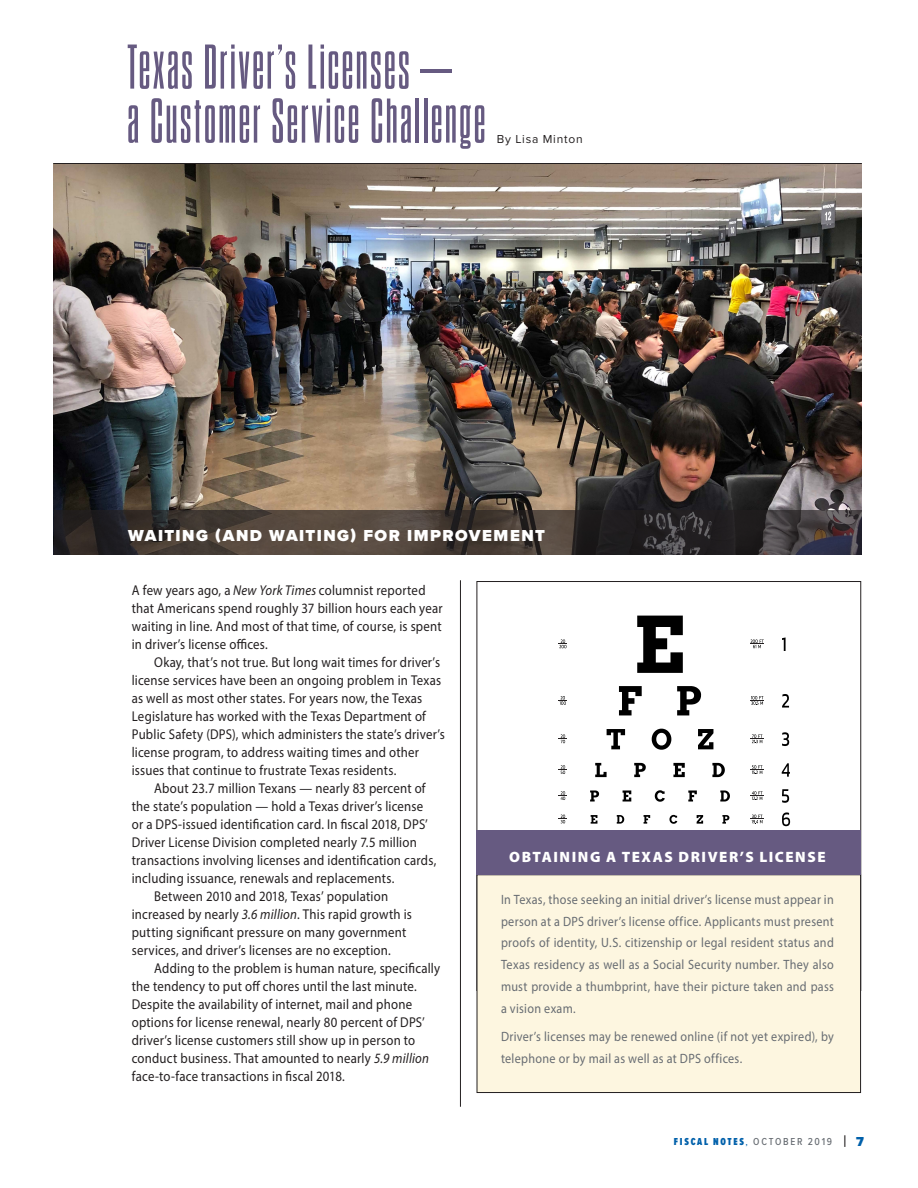
<style>
.page{position:relative;width:918px;height:1188px;background:#fff}
.page>*{position:absolute;margin:0;border:0;box-sizing:border-box;transform-origin:0 0}
.so_storyHead{font:700 63px/54px "Dharma Gothic C";letter-spacing:.045em;color:#665a81}
.so_storySubhead{font:900 16.5px "Proxima Nova";letter-spacing:.095em;color:#fff}
.so_sidebar_TITLE_gar{font:900 15px "Myriad Pro";letter-spacing:.105em;color:#fff}
.so_body_indent{font:14.25px/18px "Myriad Pro";letter-spacing:.015em;color:#231f20;scale:.9 1}
.so_Body{font:14.25px/18px "Myriad Pro";letter-spacing:.015em;color:#231f20;scale:.9 1}
.so_sidebar_Text{font:13.5px/21.8px "Myriad Pro";letter-spacing:.025em;color:#676c72;text-align:justify;scale:.9 1}
.so_storyHead-2{font:12px "Proxima Nova";letter-spacing:.065em;color:#231f20}
.t1{font:900 10.5px "Proxima Nova Ex Cn";letter-spacing:.165em;color:#0060aa}
.s1{font-style:italic}
.s2{font-family:"Proxima Nova Cond";font-weight:400}
.s3{font-family:"Proxima Nova Cond";font-weight:500;color:#676c72}
.s4{font-family:"Roboto Slab";font-weight:400;font-size:13.5px;color:#231f20}
.s5{font-family:"Proxima Nova";font-size:13.5px}
</style>
<div class="page">
<img style="left:53px;top:164px;width:809px;height:391px">
<svg style="left:782px;top:637px;width:4px;height:14px"></svg>
<svg style="left:782px;top:694px;width:7px;height:14px"></svg>
<svg style="left:782px;top:732px;width:7px;height:14px"></svg>
<svg style="left:782px;top:763px;width:8px;height:14px"></svg>
<svg style="left:782px;top:789px;width:7px;height:14px"></svg>
<svg style="left:782px;top:812px;width:8px;height:14px"></svg>
<svg style="left:637px;top:616px;width:46px;height:57px"></svg>
<svg style="left:607px;top:729px;width:18px;height:20px"></svg>
<svg style="left:652px;top:729px;width:19px;height:21px"></svg>
<svg style="left:698px;top:729px;width:15px;height:20px"></svg>
<svg style="left:595px;top:763px;width:12px;height:14px"></svg>
<svg style="left:634px;top:763px;width:12px;height:14px"></svg>
<svg style="left:673px;top:763px;width:12px;height:14px"></svg>
<svg style="left:712px;top:763px;width:13px;height:14px"></svg>
<svg style="left:591px;top:815px;width:6px;height:9px"></svg>
<svg style="left:617px;top:815px;width:7px;height:9px"></svg>
<svg style="left:644px;top:815px;width:6px;height:9px"></svg>
<svg style="left:669px;top:815px;width:8px;height:9px"></svg>
<svg style="left:697px;top:815px;width:6px;height:9px"></svg>
<svg style="left:722px;top:815px;width:7px;height:9px"></svg>
<svg style="left:590px;top:790px;width:9px;height:12px"></svg>
<svg style="left:623px;top:790px;width:8px;height:12px"></svg>
<svg style="left:655px;top:790px;width:10px;height:12px"></svg>
<svg style="left:688px;top:790px;width:9px;height:12px"></svg>
<svg style="left:720px;top:790px;width:10px;height:12px"></svg>
<svg style="left:619px;top:686px;width:23px;height:29px"></svg>
<svg style="left:677px;top:686px;width:24px;height:29px"></svg>
<svg style="left:750px;top:640px;width:14px;height:8px"></svg>
<svg style="left:750px;top:696px;width:14px;height:9px"></svg>
<svg style="left:750px;top:734px;width:14px;height:10px"></svg>
<svg style="left:750px;top:765px;width:14px;height:9px"></svg>
<svg style="left:750px;top:791px;width:14px;height:9px"></svg>
<svg style="left:750px;top:815px;width:14px;height:9px"></svg>
<svg style="left:558px;top:640px;width:9px;height:8px"></svg>
<svg style="left:558px;top:696px;width:9px;height:9px"></svg>
<svg style="left:558px;top:734px;width:9px;height:9px"></svg>
<svg style="left:558px;top:765px;width:9px;height:9px"></svg>
<svg style="left:558px;top:791px;width:9px;height:9px"></svg>
<svg style="left:558px;top:815px;width:9px;height:8px"></svg>
<div style="left:477px;top:875px;width:384px;height:218px;background:#fdf6e0"></div>
<div style="left:477px;top:875px;width:384px;height:218px;border:1px solid #231f20"></div>
<hr style="left:53px;top:163px;width:809px;height:1px;background:#231f20">
<hr style="left:460px;top:580px;width:1px;height:527px;background:#231f20">
<div style="left:477px;top:830px;width:384px;height:45px;background:#665a81"></div>
<svg style="left:54px;top:511px;width:808px;height:44px;background:#3e3633"></svg>
<p class="so_storyHead" style="left:128px;top:41px;width:359px">Texas Driver’s Licenses –<br>a Customer Service Challenge</p>
<p class="so_storyHead-2" style="left:497px;top:130px;width:88px">By Lisa Minton</p>
<h2 class="so_storySubhead" style="left:128px;top:523px;width:418px">WAITING (AND WAITING) FOR IMPROVEMENT</h2>
<p class="so_Body" style="left:132px;top:581px;width:347px">A few years ago, a <span class="s1">New York Times</span> columnist reported that Americans spend roughly 37 billion hours each year waiting in line. And most of that time, of course, is spent in driver’s license offices.</p>
<p class="so_body_indent" style="left:132px;top:653px;width:349px;text-indent:22px">Okay, that’s not true. But long wait times for driver’s license services have been an ongoing problem in Texas as well as most other states. For years now, the Texas Legislature has worked with the Texas Department of Public Safety (DPS), which administers the state’s driver’s license program, to address waiting times and other issues that continue to frustrate Texas residents.</p>
<p class="so_body_indent" style="left:132px;top:779px;width:340px;text-indent:22px">About 23.7 million Texans — nearly 83 percent of the state’s population — hold a Texas driver’s license or a DPS-issued identification card. In fiscal 2018, DPS’ Driver License Division completed nearly 7.5 million transactions involving licenses and identification cards, including issuance, renewals and replacements.</p>
<p class="so_body_indent" style="left:132px;top:887px;width:313px;text-indent:22px">Between 2010 and 2018, Texas’ population increased by nearly <span class="s1">3.6 million</span>. This rapid growth is putting significant pressure on many government services, and driver’s licenses are no exception.</p>
<p class="so_body_indent" style="left:132px;top:959px;width:344px;text-indent:22px">Adding to the problem is human nature, specifically the tendency to put off chores until the last minute.<br>Despite the availability of internet, mail and phone options for license renewal, nearly 80 percent of DPS’ driver’s license customers still show up in person to conduct business. That amounted to nearly <span class="s1">5.9 million </span>face-to-face transactions in fiscal 2018.</p>
<p class="so_sidebar_TITLE_gar" style="left:509px;top:847px;width:318px">OBTAINING A TEXAS DRIVER’S LICENSE</p>
<p class="so_sidebar_Text" style="left:501px;top:888px;width:371px">In Texas, those seeking an initial driver’s license must appear in person at a DPS driver’s license office. Applicants must present proofs of identity, U.S. citizenship or legal resident status and Texas residency as well as a Social Security number. They also must provide a thumbprint, have their picture taken and pass a vision exam.</p>
<p class="so_sidebar_Text" style="left:501px;top:1026px;width:371px">Driver’s licenses may be renewed online (if not yet expired), by telephone or by mail as well as at DPS offices.</p>
<p class="t1" style="left:674px;top:1134px;width:192px">FISCAL NOTES<span class="s2">,</span> <span class="s3">OCTOBER 2019</span> <span class="s4">|</span> <span class="s5">7</span></p>
</div>
